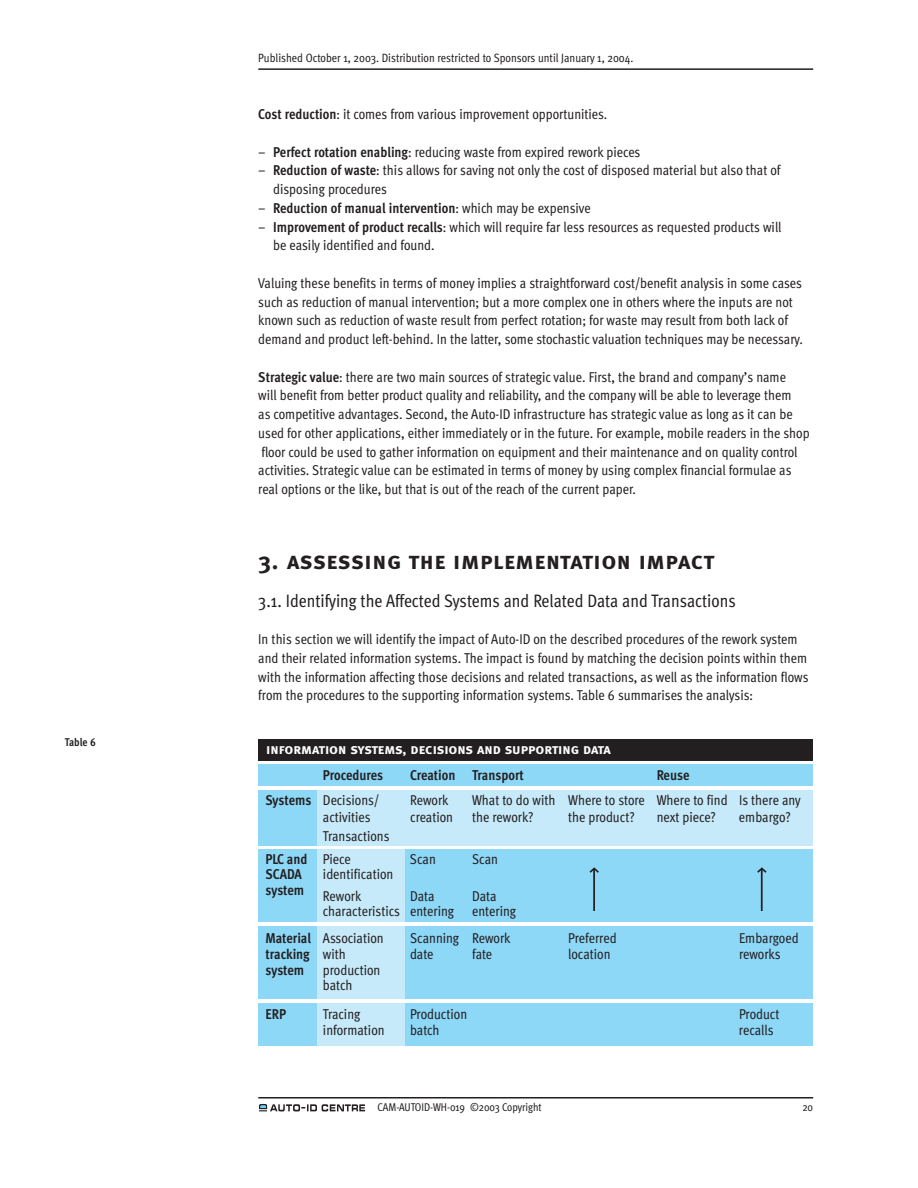
<style>
.page{position:relative;width:918px;height:1188px;background:#fff}
.page>*{position:absolute;margin:0;border:0;box-sizing:border-box;transform-origin:0 0}
.t1{font:24px "Meta Bold Caps";letter-spacing:.025em;color:#231f20}
.t2{font:18px "Meta Cond";color:#231f20}
.t3{font:14.25px/18.8px "Meta Cond";color:#231f20}
.t4{font:700 14.25px "Meta Cond";color:#231f20}
.t5{font:14.25px "Meta Bold Caps";letter-spacing:-.005em;color:#fff}
.t6{font:12px "Meta Cond";color:#231f20}
.t7{font:11.25px "Meta Cond";color:#231f20}
.t8{font:700 11.25px "Meta Cond";color:#231f20}
.s1{font-weight:700}
.s2{font-weight:400}
</style>
<div class="page">
<hr style="left:258px;top:68px;width:555px;height:2px;background:#231f20">
<hr style="left:258px;top:1097px;width:555px;height:2px;background:#231f20">
<svg style="left:259px;top:1104px;width:106px;height:7px"></svg>
<div style="left:258px;top:765px;width:555px;height:21px;background:#8dd7f7"></div>
<div style="left:258px;top:790px;width:555px;height:56px;background:#c6eafa"></div>
<div style="left:258px;top:850px;width:555px;height:72px;background:#c6eafa"></div>
<div style="left:258px;top:926px;width:555px;height:73px;background:#c6eafa"></div>
<div style="left:258px;top:1003px;width:555px;height:42px;background:#c6eafa"></div>
<div style="left:405px;top:850px;width:408px;height:72px;background:#8dd7f7"></div>
<div style="left:405px;top:926px;width:408px;height:73px;background:#8dd7f7"></div>
<div style="left:405px;top:1003px;width:408px;height:42px;background:#8dd7f7"></div>
<div style="left:258px;top:790px;width:59px;height:56px;background:#8dd7f7"></div>
<div style="left:258px;top:850px;width:59px;height:72px;background:#8dd7f7"></div>
<div style="left:258px;top:926px;width:59px;height:73px;background:#8dd7f7"></div>
<div style="left:258px;top:1003px;width:59px;height:42px;background:#8dd7f7"></div>
<div style="left:258px;top:739px;width:555px;height:22px;background:#231f20"></div>
<svg style="left:589px;top:867px;width:10px;height:43px"></svg>
<svg style="left:757px;top:867px;width:10px;height:43px"></svg>
<p class="t8" style="left:65px;top:738px;width:33px">Table 6</p>
<p class="t6" style="left:258px;top:53px;width:377px">Published October 1, 2003. Distribution restricted to Sponsors until January 1, 2004.</p>
<p class="t3" style="left:258px;top:106px;width:351px"><span class="s1">Cost reduction</span>: it comes from various improvement opportunities.</p>
<p class="t3" style="left:258px;top:143px;width:384px">– <span class="s1">Perfect rotation enabling</span>: reducing waste from expired rework pieces</p>
<p class="t3" style="left:273px;top:162px;width:509px;text-indent:-15px">– <span class="s1">Reduction of waste</span>: this allows for saving not only the cost of disposed material but also that of disposing procedures</p>
<p class="t4" style="left:258px;top:202px;width:334px"><span class="s2">–</span> Reduction of manual intervention<span class="s2">: which may be expensive</span></p>
<p class="t3" style="left:273px;top:218px;width:510px;text-indent:-15px">– <span class="s1">Improvement of product recalls</span>: which will require far less resources as requested products will be easily identified and found.</p>
<p class="t3" style="left:258px;top:275px;width:546px">Valuing these benefits in terms of money implies a straightforward cost/benefit analysis in some cases such as reduction of manual intervention; but a more complex one in others where the inputs are not known such as reduction of waste result from perfect rotation; for waste may result from both lack of demand and product left-behind. In the latter, some stochastic valuation techniques may be necessary.</p>
<p class="t3" style="left:258px;top:368px;width:553px"><span class="s1">Strategic value</span>: there are two main sources of strategic value. First, the brand and company’s name<br>will benefit from better product quality and reliability, and the company will be able to leverage them<br>as competitive advantages. Second, the Auto-ID infrastructure has strategic value as long as it can be used for other applications, either immediately or in the future. For example, mobile readers in the shop floor could be used to gather information on equipment and their maintenance and on quality control activities. Strategic value can be estimated in terms of money by using complex financial formulae as real options or the like, but that is out of the reach of the current paper.</p>
<h1 class="t1" style="left:258px;top:547px;width:458px">3. assessing the implementation impact</h1>
<p class="t2" style="left:258px;top:593px;width:479px">3.1. Identifying the Affected Systems and Related Data and Transactions</p>
<p class="t3" style="left:258px;top:631px;width:552px">In this section we will identify the impact of Auto-ID on the described procedures of the rework system and their related information systems. The impact is found by matching the decision points within them with the information affecting those decisions and related transactions, as well as the information flows from the procedures to the supporting information systems. Table 6 summarises the analysis:</p>
<p class="t5" style="left:266px;top:740px;width:346px">information systems, decisions and supporting data</p>
<p class="t4" style="left:323px;top:769px;width:62px">Procedures</p>
<p class="t4" style="left:410px;top:769px;width:115px">Creation Transport</p>
<p class="t4" style="left:657px;top:769px;width:34px">Reuse</p>
<p class="t3" style="left:265px;top:792px;width:115px"><span class="s1">Systems</span> Decisions/</p>
<p class="t3" style="left:410px;top:792px;width:40px">Rework</p>
<p class="t3" style="left:472px;top:792px;width:330px">What to do with Where to store Where to find Is there any</p>
<p class="t3" style="left:323px;top:808px;width:49px">activities</p>
<p class="t3" style="left:410px;top:808px;width:44px">creation</p>
<p class="t3" style="left:472px;top:808px;width:63px">the rework?</p>
<p class="t3" style="left:568px;top:808px;width:68px">the product?</p>
<p class="t3" style="left:657px;top:808px;width:61px">next piece?</p>
<p class="t3" style="left:739px;top:808px;width:53px">embargo?</p>
<p class="t3" style="left:265px;top:826px;width:126px;line-height:22.5px;text-indent:57px">Transactions<br><span class="s1">PLC and</span> Piece</p>
<p class="t3" style="left:410px;top:850px;width:27px">Scan</p>
<p class="t3" style="left:472px;top:850px;width:27px">Scan</p>
<p class="t4" style="left:265px;top:868px;width:38px">SCADA</p>
<p class="t3" style="left:323px;top:865px;width:72px">identification</p>
<p class="t4" style="left:265px;top:885px;width:40px">system</p>
<p class="t3" style="left:323px;top:888px;width:40px">Rework</p>
<p class="t3" style="left:410px;top:888px;width:26px">Data</p>
<p class="t3" style="left:472px;top:888px;width:26px">Data</p>
<p class="t3" style="left:323px;top:903px;width:133px">characteristics entering</p>
<p class="t3" style="left:472px;top:903px;width:45px">entering</p>
<p class="t3" style="left:265px;top:930px;width:120px"><span class="s1">Material</span> Association</p>
<p class="t3" style="left:410px;top:930px;width:102px">Scanning Rework</p>
<p class="t3" style="left:568px;top:930px;width:50px">Preferred</p>
<p class="t3" style="left:739px;top:930px;width:61px">Embargoed</p>
<p class="t4" style="left:265px;top:948px;width:82px">tracking <span class="s2">with</span></p>
<p class="t3" style="left:410px;top:946px;width:25px">date</p>
<p class="t3" style="left:472px;top:946px;width:22px">fate</p>
<p class="t3" style="left:568px;top:946px;width:44px">location</p>
<p class="t3" style="left:739px;top:946px;width:43px">reworks</p>
<p class="t4" style="left:265px;top:964px;width:40px">system</p>
<p class="t3" style="left:323px;top:963px;width:59px;line-height:15.8px">production batch</p>
<p class="t4" style="left:265px;top:1008px;width:22px">ERP</p>
<p class="t3" style="left:323px;top:1006px;width:39px">Tracing</p>
<p class="t3" style="left:410px;top:1006px;width:59px">Production</p>
<p class="t3" style="left:739px;top:1006px;width:42px">Product</p>
<p class="t3" style="left:323px;top:1022px;width:63px">information</p>
<p class="t3" style="left:410px;top:1022px;width:31px">batch</p>
<p class="t3" style="left:739px;top:1022px;width:36px">recalls</p>
<p class="t7" style="left:377px;top:1103px;width:166px">CAM-AUTOID-WH-019 ©2003 Copyright</p>
<p class="t7" style="left:802px;top:1103px;width:12px">20</p>
</div>
